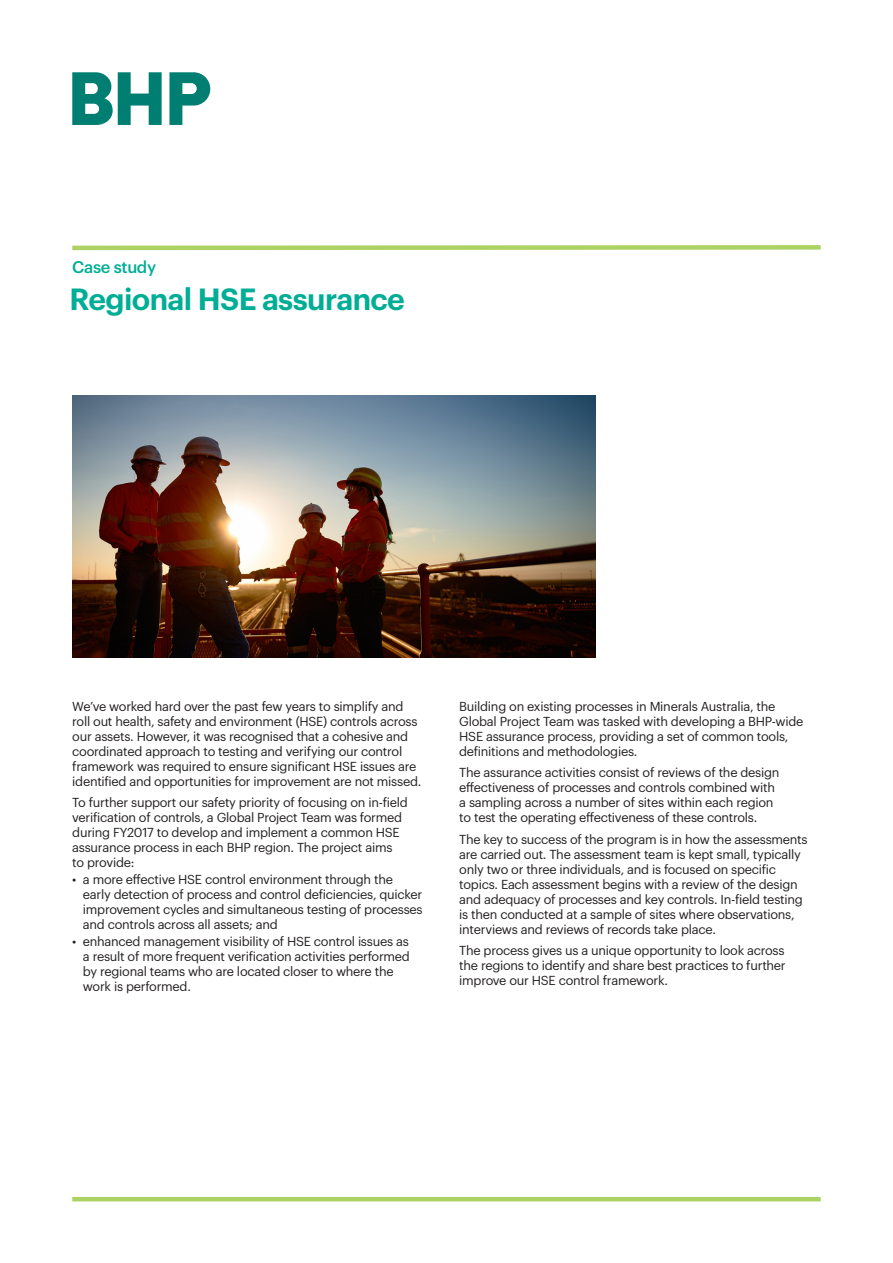
<style>
.page{position:relative;width:893px;height:1263px;background:#fff}
.page>*{position:absolute;margin:0;border:0;box-sizing:border-box;transform-origin:0 0}
.Page_Head{font:600 30px "Graphik";letter-spacing:-.02em;color:#00ad95}
.t1{font:500 16.5px "Graphik";letter-spacing:-.02em;color:#00ad95}
.Body{font:12.75px/15px "Graphik";letter-spacing:-.02em;color:#231f20}
.Body_before_bullet{font:12.75px/15px "Graphik";letter-spacing:-.02em;color:#231f20}
</style>
<div class="page">
<img style="left:72px;top:395px;width:523px;height:262px">
<svg style="left:72px;top:245px;width:749px;height:6px"></svg>
<hr style="left:72px;top:1197px;width:749px;height:4px;background:#abd263">
<svg style="left:72px;top:72px;width:138px;height:53px"></svg>
<p class="t1" style="left:72px;top:255px;width:85px">Case study</p>
<p class="Page_Head" style="left:70px;top:277px;width:337px">Regional HSE assurance</p>
<p class="Body" style="left:72px;top:697px;width:351px">We’ve worked hard over the past few years to simplify and roll out health, safety and environment (HSE) controls across our assets. However, it was recognised that a cohesive and coordinated approach to testing and verifying our control framework was required to ensure significant HSE issues are identified and opportunities for improvement are not missed.</p>
<p class="Body_before_bullet" style="left:72px;top:794px;width:337px">To further support our safety priority of focusing on in-field verification of controls, a Global Project Team was formed during FY2017 to develop and implement a common HSE assurance process in each BHP region. The project aims<br>to provide:</p>
<p class="Body" style="left:83px;top:871px;width:341px;text-indent:-11px">• a more effective HSE control environment through the early detection of process and control deficiencies, quicker improvement cycles and simultaneous testing of processes and controls across all assets; and</p>
<p class="Body" style="left:83px;top:933px;width:329px;text-indent:-11px">• enhanced management visibility of HSE control issues as a result of more frequent verification activities performed by regional teams who are located closer to where the work is performed.</p>
<p class="Body" style="left:459px;top:697px;width:346px">Building on existing processes in Minerals Australia, the Global Project Team was tasked with developing a BHP-wide HSE assurance process, providing a set of common tools, definitions and methodologies.</p>
<p class="Body" style="left:459px;top:764px;width:322px">The assurance activities consist of reviews of the design effectiveness of processes and controls combined with a sampling across a number of sites within each region to test the operating effectiveness of these controls.</p>
<p class="Body" style="left:459px;top:830px;width:350px">The key to success of the program is in how the assessments are carried out. The assessment team is kept small, typically only two or three individuals, and is focused on specific topics. Each assessment begins with a review of the design and adequacy of processes and key controls. In-field testing is then conducted at a sample of sites where observations, interviews and reviews of records take place.</p>
<p class="Body" style="left:459px;top:942px;width:328px;text-align:justify">The process gives us a unique opportunity to look across the regions to identify and share best practices to further improve our HSE control framework.</p>
</div>
